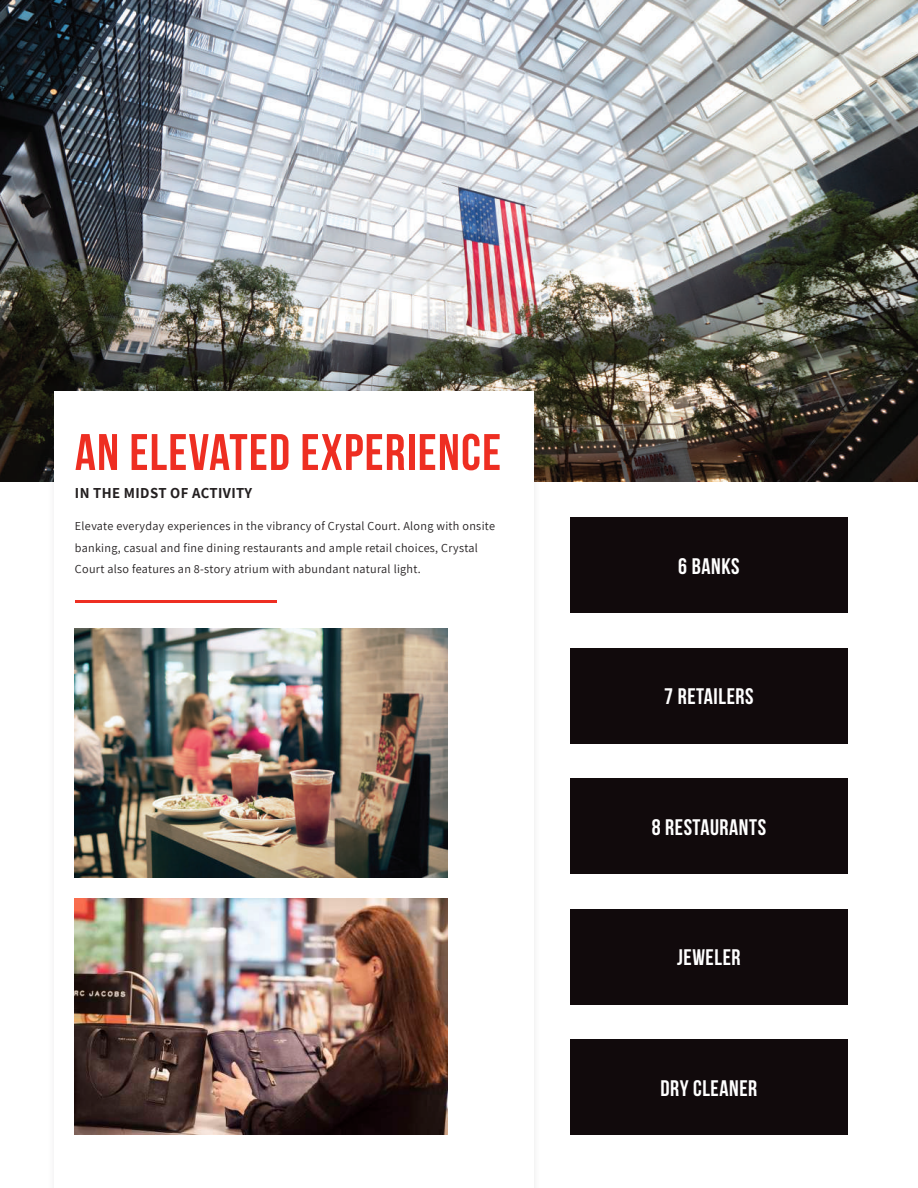
<style>
.page{position:relative;width:918px;height:1188px;background:#fff}
.page>*{position:absolute;margin:0;border:0;box-sizing:border-box;transform-origin:0 0}
.t1{font:700 51.3px "Bebas Neue";letter-spacing:.025em;color:#ee2e22}
.t2{font:700 22.5px "Bebas Neue";letter-spacing:.025em;color:#fff}
.t3{font:700 14.85px "Assistant";letter-spacing:.025em;color:#231f20}
.t4{font:12.15px/21.6px "Assistant";letter-spacing:.025em;color:#231f20}
</style>
<div class="page">
<img style="left:0;top:0;width:918px;height:481px">
<div style="left:47px;top:384px;width:495px;height:804px;background:#231f20;opacity:.1"></div>
<div style="left:54px;top:392px;width:480px;height:796px;background:#fff"></div>
<img style="left:75px;top:629px;width:372px;height:248px">
<img style="left:75px;top:899px;width:372px;height:236px">
<hr style="left:75px;top:600px;width:202px;height:3px;background:#ee2e22">
<div style="left:570px;top:518px;width:278px;height:95px;background:#110a0c"></div>
<div style="left:570px;top:648px;width:278px;height:95px;background:#110a0c"></div>
<div style="left:570px;top:779px;width:278px;height:95px;background:#110a0c"></div>
<div style="left:570px;top:1040px;width:278px;height:95px;background:#110a0c"></div>
<div style="left:570px;top:909px;width:278px;height:95px;background:#110a0c"></div>
<h1 class="t1" style="left:75px;top:424px;width:428px">AN ELEVATED EXPERIENCE</h1>
<p class="t3" style="left:75px;top:483px;width:179px">IN THE MIDST OF ACTIVITY</p>
<p class="t4" style="left:75px;top:515px;width:422px">Elevate everyday experiences in the vibrancy of Crystal Court. Along with onsite banking, casual and fine dining restaurants and ample retail choices, Crystal<br>Court also features an 8-story atrium with abundant natural light.</p>
<h2 class="t2" style="left:678px;top:554px;width:63px">6 BANKS</h2>
<h2 class="t2" style="left:664px;top:684px;width:91px">7 RETAILERS</h2>
<h2 class="t2" style="left:652px;top:815px;width:116px">8 RESTAURANTS</h2>
<h2 class="t2" style="left:677px;top:945px;width:65px">JEWELER</h2>
<h2 class="t2" style="left:661px;top:1076px;width:98px">DRY CLEANER</h2>
</div>
